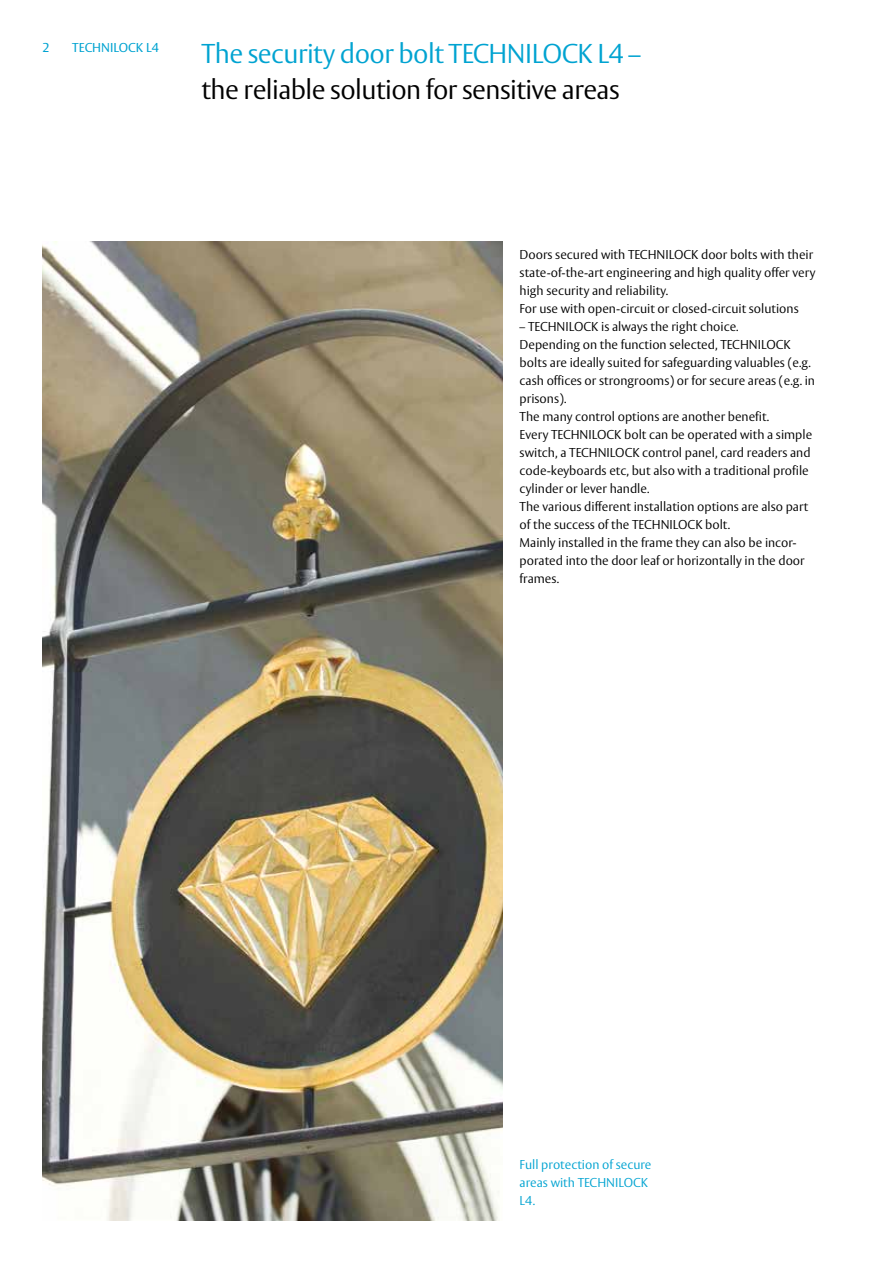
<style>
.page{position:relative;width:893px;height:1263px;background:#fff}
.page>*{position:absolute;margin:0;border:0;box-sizing:border-box;transform-origin:0 0}
.t1{font:300 27px "ASSA Vesta";letter-spacing:-.02em;color:#000}
.t2{font:300 27px "ASSA Vesta";letter-spacing:-.02em;color:#00a3d1}
.t3{font:300 12.75px/18px "ASSA Vesta";color:#000}
.t4{font:300 12.75px/18px "ASSA Vesta";color:#00a3d1}
.t5{font:12.75px "ASSA Vesta";color:#00a3d1}
</style>
<div class="page">
<img style="left:43px;top:242px;width:460px;height:978px">
<p class="t5" style="left:72px;top:39px;width:88px">TECHNILOCK L4</p>
<p class="t5" style="left:43px;top:40px;width:9px">2</p>
<h1 class="t2" style="left:202px;top:38px;width:441px">The security door bolt TECHNILOCK L4 –</h1>
<h1 class="t1" style="left:202px;top:74px;width:420px">the reliable solution for sensitive areas</h1>
<p class="t3" style="left:520px;top:246px;width:297px">Doors secured with TECHNILOCK door bolts with their state-of-the-art engineering and high quality offer very high security and reliability.<br>For use with open-circuit or closed-circuit solutions</p>
<p class="t3" style="left:520px;top:318px;width:297px">– TECHNILOCK is always the right choice.<br>Depending on the function selected, TECHNILOCK bolts are ideally suited for safeguarding valuables (e.g. cash offices or strongrooms) or for secure areas (e.g. in prisons).<br>The many control options are another benefit.<br>Every TECHNILOCK bolt can be operated with a simple switch, a TECHNILOCK control panel, card readers and code-keyboards etc, but also with a traditional profile cylinder or lever handle.<br>The various different installation options are also part of the success of the TECHNILOCK bolt.<br>Mainly installed in the frame they can also be incor&shy;porated into the door leaf or horizontally in the door frames.</p>
<p class="t4" style="left:520px;top:1156px;width:133px">Full protection of secure areas with TECHNILOCK<br>L4.</p>
</div>
